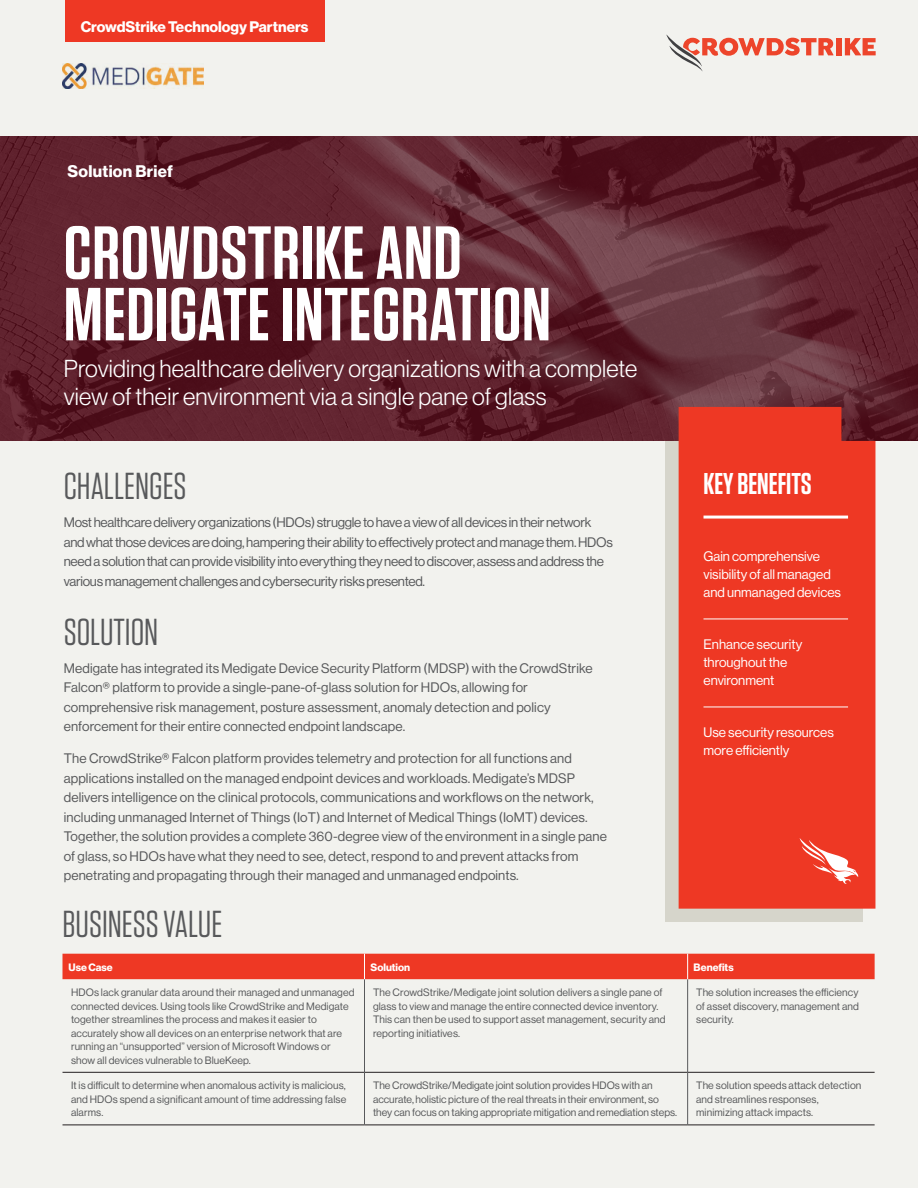
<style>
.page{position:relative;width:918px;height:1188px;background:#f2f2ee}
.page>*{position:absolute;margin:0;border:0;box-sizing:border-box;transform-origin:0 0}
.t1{font:600 75px/61.5px "Tungsten";letter-spacing:.01em;color:#fff}
.t2{font:37.5px "Tungsten";color:#58595b}
.t3{font:600 30px "Tungsten";color:#fff}
.t4{font:300 24px/28.5px "Haas Grot Disp 45";letter-spacing:.01em;color:#fff}
.t5{font:700 16.5px "Haas Grot Disp 75";letter-spacing:.02em;color:#fff}
.t6{font:700 15px "Haas Grot Disp 75";color:#fff}
.t7{font:13.5px/19.5px "Haas Grot Disp 55 Roman";letter-spacing:.01em;color:#58595b}
.t8{font:13.5px/19.5px "Haas Grot Disp 55 Roman";letter-spacing:-.02em;color:#58595b}
.t9{font:13.5px/18px "Haas Grot Disp 55 Roman";color:#fff}
.t10{font:10.5px/13.5px "Haas Grot Disp 55 Roman";letter-spacing:.01em;color:#58595b}
.t11{font:700 10.5px "Haas Grot Disp 75";color:#fff}
</style>
<div class="page">
<img style="left:0;top:136px;width:918px;height:305px">
<div style="left:665px;top:441px;width:198px;height:480px;background:#d6d5cb"></div>
<div style="left:679px;top:407px;width:196px;height:502px;background:#ee3824"></div>
<hr style="left:704px;top:516px;width:144px;height:3px;background:#fff">
<hr style="left:704px;top:619px;width:144px;height:1px;background:#fff">
<hr style="left:704px;top:707px;width:144px;height:1px;background:#fff">
<div style="left:65px;top:0;width:259px;height:41px;background:#ee3824"></div>
<div style="left:836px;top:38px;width:6px;height:17px;background:#ed452b"></div>
<svg style="left:845px;top:38px;width:31px;height:17px"></svg>
<svg style="left:666px;top:34px;width:168px;height:38px"></svg>
<hr style="left:63px;top:1072px;width:301px;height:1px;background:#231f20">
<hr style="left:365px;top:1072px;width:322px;height:1px;background:#231f20">
<hr style="left:688px;top:1072px;width:187px;height:1px;background:#231f20">
<hr style="left:63px;top:1125px;width:302px;height:1px;background:#231f20">
<hr style="left:364px;top:1125px;width:324px;height:1px;background:#231f20">
<hr style="left:688px;top:1125px;width:187px;height:1px;background:#231f20">
<hr style="left:364px;top:979px;width:1px;height:93px;background:#58595b">
<hr style="left:687px;top:979px;width:1px;height:93px;background:#58595b">
<hr style="left:364px;top:1072px;width:1px;height:53px;background:#58595b">
<hr style="left:687px;top:1072px;width:1px;height:53px;background:#58595b">
<div style="left:63px;top:954px;width:812px;height:25px;background:#ee3824"></div>
<svg style="left:800px;top:838px;width:59px;height:46px;background:#f16556"></svg>
<img style="left:63px;top:64px;width:140px;height:24px">
<h3 class="t6" style="left:81px;top:18px;width:229px">CrowdStrike Technology Partners</h3>
<h3 class="t5" style="left:68px;top:162px;width:107px">Solution Brief</h3>
<h1 class="t1" style="left:64px;top:224px;width:489px">CROWDSTRIKE AND<br>MEDIGATE INTEGRATION</h1>
<h3 class="t4" style="left:64px;top:354px;width:575px">Providing healthcare delivery organizations with a complete view of their environment via a single pane of glass</h3>
<h2 class="t2" style="left:64px;top:467px;width:124px">CHALLENGES</h2>
<p class="t8" style="left:64px;top:513px;width:551px">Most healthcare delivery organizations (HDOs) struggle to have a view of all devices in their network and what those devices are doing, hampering their ability to effectively protect and manage them. HDOs need a solution that can provide visibility into everything they need to discover, assess and address the various management challenges and cybersecurity risks presented.</p>
<h2 class="t2" style="left:64px;top:612px;width:96px">SOLUTION</h2>
<p class="t7" style="left:64px;top:658px;width:530px">Medigate has integrated its Medigate Device Security Platform (MDSP) with the CrowdStrike Falcon® platform to provide a single-pane-of-glass solution for HDOs, allowing for comprehensive risk management, posture assessment, anomaly detection and policy enforcement for their entire connected endpoint landscape.</p>
<p class="t7" style="left:64px;top:749px;width:545px">The CrowdStrike® Falcon platform provides telemetry and protection for all functions and applications installed on the managed endpoint devices and workloads. Medigate’s MDSP delivers intelligence on the clinical protocols, communications and workflows on the network, including unmanaged Internet of Things (IoT) and Internet of Medical Things (IoMT) devices.<br>Together, the solution provides a complete 360-degree view of the environment in a single pane of glass, so HDOs have what they need to see, detect, respond to and prevent attacks from penetrating and propagating through their managed and unmanaged endpoints.</p>
<h2 class="t2" style="left:63px;top:905px;width:161px">BUSINESS VALUE</h2>
<h3 class="t3" style="left:704px;top:468px;width:110px">KEY BENEFITS</h3>
<p class="t9" style="left:704px;top:548px;width:139px">Gain comprehensive visibility of all managed and unmanaged devices</p>
<p class="t9" style="left:704px;top:636px;width:100px">Enhance security throughout the environment</p>
<p class="t9" style="left:704px;top:724px;width:132px">Use security resources more efficiently</p>
<p class="t11" style="left:69px;top:961px;width:46px">Use Case</p>
<p class="t11" style="left:371px;top:961px;width:41px">Solution</p>
<p class="t11" style="left:694px;top:961px;width:42px">Benefits</p>
<p class="t10" style="left:71px;top:986px;width:285px">HDOs lack granular data around their managed and unmanaged connected devices. Using tools like CrowdStrike and Medigate together streamlines the process and makes it easier to accurately show all devices on an enterprise network that are running an “unsupported” version of Microsoft Windows or show all devices vulnerable to BlueKeep.</p>
<p class="t10" style="left:373px;top:986px;width:294px">The CrowdStrike/Medigate joint solution delivers a single pane of glass to view and manage the entire connected device inventory.<br>This can then be used to support asset management, security and reporting initiatives.</p>
<p class="t10" style="left:696px;top:986px;width:164px;text-align:justify">The solution increases the efficiency of asset discovery, management and security.</p>
<p class="t10" style="left:71px;top:1079px;width:277px;text-align:justify">It is difficult to determine when anomalous activity is malicious, and HDOs spend a significant amount of time addressing false alarms.</p>
<p class="t10" style="left:373px;top:1079px;width:306px">The CrowdStrike/Medigate joint solution provides HDOs with an accurate, holistic picture of the real threats in their environment, so they can focus on taking appropriate mitigation and remediation steps.</p>
<p class="t10" style="left:696px;top:1079px;width:167px">The solution speeds attack detection and streamlines responses, minimizing attack impacts.</p>
</div>
